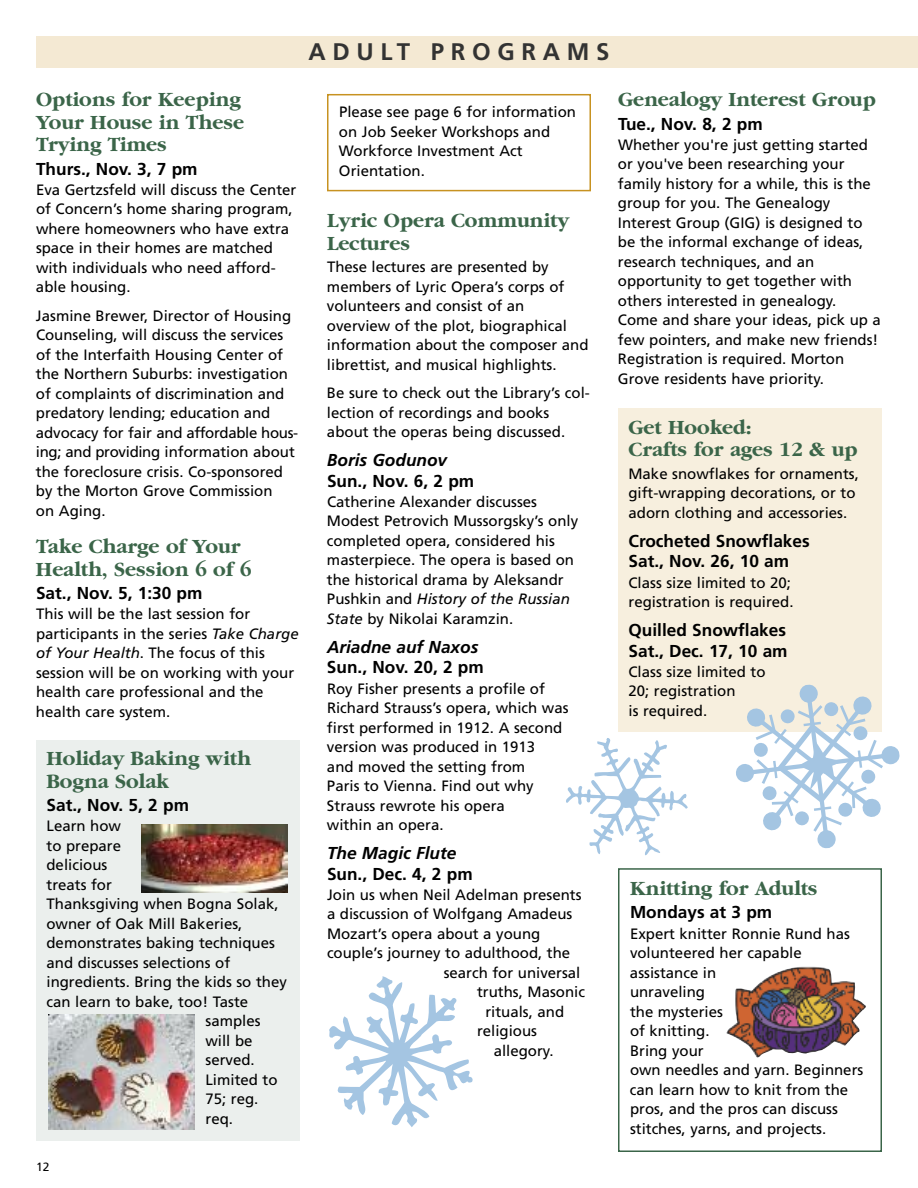
<style>
.page{position:relative;width:918px;height:1188px;background:#fff}
.page>*{position:absolute;margin:0;border:0;box-sizing:border-box;transform-origin:0 0}
.t1{font:700 24px "Frutiger";letter-spacing:.28em;color:#333}
.t2{font:700 21px/22.5px "Garamond";color:#3b6549}
.t3{font:700 17.25px/20.2px "Frutiger";color:#000}
.t4{font:italic 700 17.25px "Frutiger";color:#000}
.t5{font:15px/19.5px "Frutiger";color:#000}
.t6{font:12px "Frutiger";color:#000}
.s1{font-style:italic}
</style>
<div class="page">
<div style="left:36px;top:36px;width:882px;height:32px;background:#f4e9d3"></div>
<div style="left:36px;top:740px;width:264px;height:400px;background:#ebefed"></div>
<img style="left:141px;top:824px;width:146px;height:68px">
<img style="left:49px;top:1015px;width:146px;height:114px">
<div style="left:618px;top:408px;width:264px;height:324px;background:#f7efde"></div>
<div style="left:327px;top:94px;width:264px;height:97px;border:2px solid #c79221"></div>
<div style="left:618px;top:868px;width:264px;height:284px;border:2px solid #3b6549"></div>
<img style="left:726px;top:967px;width:140px;height:91px">
<svg style="left:736px;top:684px;width:164px;height:165px"></svg>
<svg style="left:329px;top:976px;width:144px;height:151px"></svg>
<svg style="left:566px;top:738px;width:122px;height:118px"></svg>
<h1 class="t1" style="left:308px;top:42px;width:303px">ADULT PROGRAMS</h1>
<h2 class="t2" style="left:36px;top:88px;width:209px">Options for Keeping<br>Your House in These<br>Trying Times</h2>
<p class="t3" style="left:36px;top:160px;width:163px">Thurs., Nov. 3, 7 pm</p>
<p class="t5" style="left:36px;top:181px;width:262px">Eva Gertzsfeld will discuss the Center of Concern’s home sharing program, where homeowners who have extra space in their homes are matched with individuals who need afford&shy;able housing.</p>
<p class="t5" style="left:36px;top:307px;width:264px">Jasmine Brewer, Director of Housing Counseling, will discuss the services of the Interfaith Housing Center of the Northern Suburbs: investigation of complaints of discrimination and predatory lending; education and advocacy for fair and affordable hous&shy;ing; and providing information about the foreclosure crisis. Co-sponsored by the Morton Grove Commission<br>on Aging.</p>
<h2 class="t2" style="left:36px;top:535px;width:217px">Take Charge of Your<br>Health, Session 6 of 6</h2>
<p class="t3" style="left:36px;top:584px;width:168px">Sat., Nov. 5, 1:30 pm</p>
<p class="t5" style="left:36px;top:606px;width:264px">This will be the last session for participants in the series <span class="s1">Take Charge of Your Health</span>. The focus of this session will be on working with your health care professional and the health care system.</p>
<h2 class="t2" style="left:46px;top:747px;width:206px">Holiday Baking with<br>Bogna Solak</h2>
<p class="t3" style="left:46px;top:796px;width:144px">Sat., Nov. 5, 2 pm</p>
<p class="t5" style="left:46px;top:818px;width:76px">Learn how</p>
<p class="t5" style="left:46px;top:837px;width:76px">to prepare</p>
<p class="t5" style="left:46px;top:857px;width:62px">delicious</p>
<p class="t5" style="left:46px;top:876px;width:67px">treats for</p>
<p class="t5" style="left:46px;top:896px;width:234px">Thanksgiving when Bogna Solak,</p>
<p class="t5" style="left:46px;top:915px;width:197px">owner of Oak Mill Bakeries,</p>
<p class="t5" style="left:47px;top:935px;width:230px">demonstrates baking techniques</p>
<p class="t5" style="left:46px;top:954px;width:185px">and discusses selections of</p>
<p class="t5" style="left:46px;top:974px;width:242px">ingredients. Bring the kids so they</p>
<p class="t5" style="left:46px;top:993px;width:203px">can learn to bake, too! Taste</p>
<p class="t5" style="left:205px;top:1013px;width:57px">samples</p>
<p class="t5" style="left:205px;top:1032px;width:49px">will be</p>
<p class="t5" style="left:205px;top:1052px;width:51px">served.</p>
<p class="t5" style="left:205px;top:1071px;width:74px">Limited to</p>
<p class="t5" style="left:205px;top:1091px;width:54px">75; reg.</p>
<p class="t5" style="left:205px;top:1110px;width:29px">req.</p>
<p class="t6" style="left:36px;top:1162px;width:15px">12</p>
<p class="t5" style="left:339px;top:103px;width:239px">Please see page 6 for information on Job Seeker Workshops and<br>Workforce Investment Act<br>Orientation.</p>
<h2 class="t2" style="left:327px;top:209px;width:244px">Lyric Opera Community<br>Lectures</h2>
<p class="t5" style="left:327px;top:258px;width:263px">These lectures are presented by members of Lyric Opera’s corps of volunteers and consist of an overview of the plot, biographical information about the composer and librettist, and musical highlights.</p>
<p class="t5" style="left:327px;top:384px;width:264px">Be sure to check out the Library’s col&shy;lection of recordings and books about the operas being discussed.</p>
<p class="t4" style="left:327px;top:453px;width:122px">Boris Godunov</p>
<p class="t3" style="left:327px;top:472px;width:149px">Sun., Nov. 6, 2 pm</p>
<p class="t5" style="left:327px;top:493px;width:253px">Catherine Alexander discusses Modest Petrovich Mussorgsky’s only completed opera, considered his masterpiece. The opera is based on the historical drama by Aleksandr Pushkin and <span class="s1">History of the Russian State</span> by Nikolai Karamzin.</p>
<p class="t4" style="left:327px;top:640px;width:153px">Ariadne auf Naxos</p>
<p class="t3" style="left:327px;top:659px;width:158px">Sun., Nov. 20, 2 pm</p>
<p class="t5" style="left:327px;top:680px;width:243px">Roy Fisher presents a profile of<br>Richard Strauss’s opera, which was first performed in 1912. A second version was produced in 1913<br>and moved the setting from<br>Paris to Vienna. Find out why<br>Strauss rewrote his opera<br>within an opera.</p>
<p class="t4" style="left:327px;top:846px;width:131px">The Magic Flute</p>
<p class="t3" style="left:327px;top:865px;width:147px">Sun., Dec. 4, 2 pm</p>
<p class="t5" style="left:327px;top:886px;width:256px">Join us when Neil Adelman presents</p>
<p class="t5" style="left:327px;top:906px;width:247px">a discussion of Wolfgang Amadeus</p>
<p class="t5" style="left:327px;top:925px;width:215px">Mozart’s opera about a young</p>
<p class="t5" style="left:327px;top:945px;width:245px">couple’s journey to adulthood, the</p>
<p class="t5" style="left:444px;top:964px;width:138px">search for universal</p>
<p class="t5" style="left:477px;top:984px;width:109px">truths, Masonic</p>
<p class="t5" style="left:485px;top:1003px;width:80px">rituals, and</p>
<p class="t5" style="left:477px;top:1023px;width:62px">religious</p>
<p class="t5" style="left:494px;top:1042px;width:61px">allegory.</p>
<h2 class="t2" style="left:618px;top:88px;width:259px">Genealogy Interest Group</h2>
<p class="t3" style="left:618px;top:115px;width:146px">Tue., Nov. 8, 2 pm</p>
<p class="t5" style="left:618px;top:136px;width:264px">Whether you're just getting started or you've been researching your family history for a while, this is the group for you. The Genealogy Interest Group (GIG) is designed to be the informal exchange of ideas, research techniques, and an opportunity to get together with others interested in genealogy.<br>Come and share your ideas, pick up a few pointers, and make new friends!<br>Registration is required. Morton Grove residents have priority.</p>
<h2 class="t2" style="left:628px;top:415px;width:231px">Get Hooked:<br>Crafts for ages 12 &amp; up</h2>
<p class="t5" style="left:628px;top:465px;width:232px">Make snowflakes for ornaments, gift-wrapping decorations, or to adorn clothing and accessories.</p>
<p class="t3" style="left:628px;top:532px;width:183px">Crocheted Snowflakes<br>Sat., Nov. 26, 10 am</p>
<p class="t5" style="left:628px;top:574px;width:167px">Class size limited to 20; registration is required.</p>
<p class="t3" style="left:628px;top:622px;width:161px">Quilled Snowflakes<br>Sat., Dec. 17, 10 am</p>
<p class="t5" style="left:628px;top:663px;width:139px">Class size limited to<br>20; registration<br>is required.</p>
<h2 class="t2" style="left:630px;top:877px;width:189px">Knitting for Adults</h2>
<p class="t3" style="left:630px;top:903px;width:144px">Mondays at 3 pm</p>
<p class="t5" style="left:630px;top:925px;width:235px">Expert knitter Ronnie Rund has volunteered her capable assistance in<br>unraveling<br>the mysteries<br>of knitting.<br>Bring your<br>own needles and yarn. Beginners can learn how to knit from the pros, and the pros can discuss stitches, yarns, and projects.</p>
</div>
